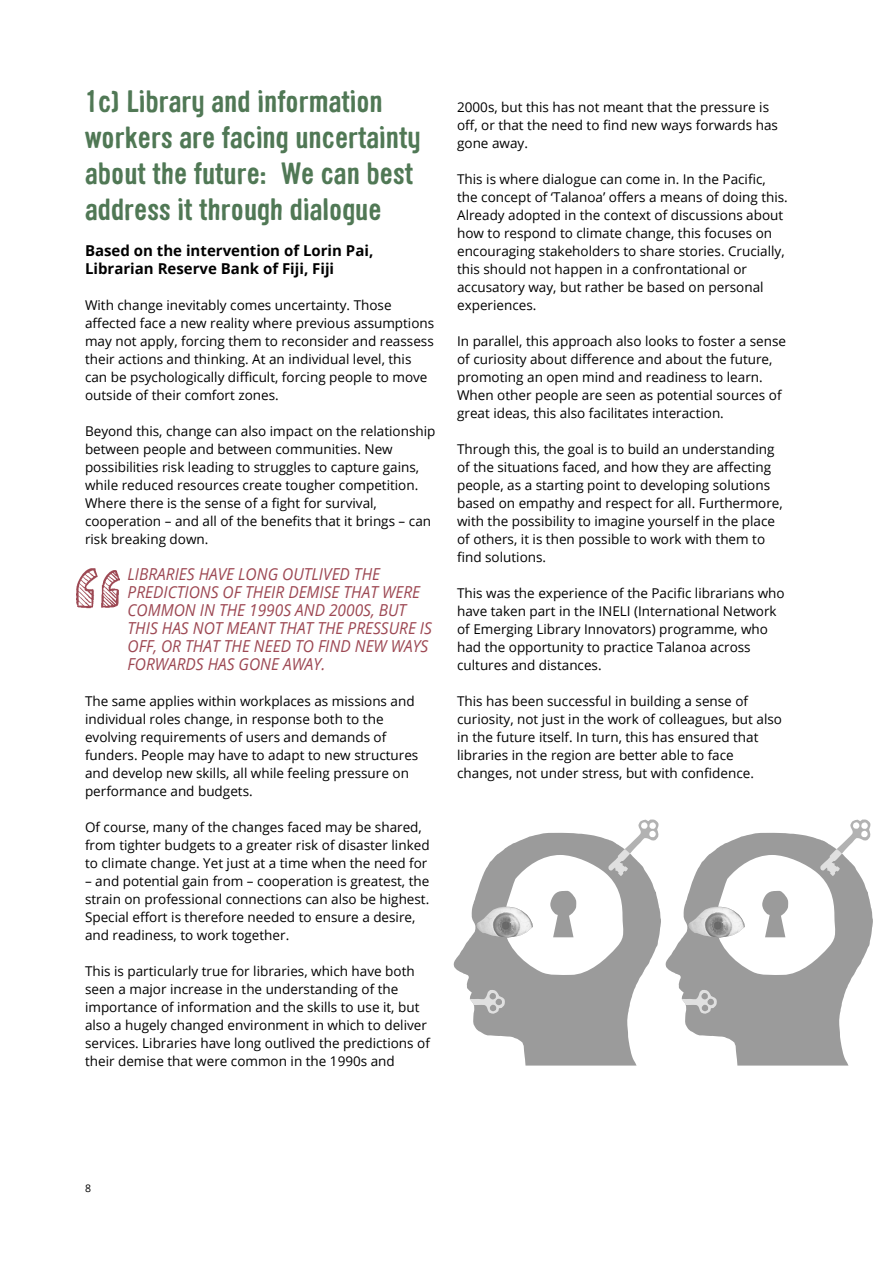
<style>
.page{position:relative;width:893px;height:1263px;background:#fff}
.page>*{position:absolute;margin:0;border:0;box-sizing:border-box;transform-origin:0 0}
.t1{font:700 30px/36px "Sini";color:#507855}
.t2{font:italic 16.5px/18px "Open Sans";color:#9d4853;scale:.94 1}
.t3{font:700 15px/18px "Open Sans";color:#000}
.t4{font:13.5px/18px "Open Sans";color:#000}
.t5{font:10.5px "Open Sans";color:#000}
</style>
<div class="page">
<svg style="left:453px;top:819px;width:420px;height:247px"></svg>
<img style="left:77px;top:568px;width:42px;height:41px">
<h1 class="t1" style="left:85px;top:83px;width:337px">1c) Library and information workers are facing uncertainty about the future: We can best address it through dialogue</h1>
<p class="t3" style="left:85px;top:241px;width:290px">Based on the intervention of Lorin Pai,<br>Librarian Reserve Bank of Fiji, Fiji</p>
<p class="t4" style="left:85px;top:296px;width:351px">With change inevitably comes uncertainty. Those affected face a new reality where previous assumptions may not apply, forcing them to reconsider and reassess their actions and thinking. At an individual level, this can be psychologically difficult, forcing people to move outside of their comfort zones.</p>
<p class="t4" style="left:85px;top:422px;width:352px">Beyond this, change can also impact on the relationship between people and between communities. New possibilities risk leading to struggles to capture gains, while reduced resources create tougher competition.<br>Where there is the sense of a fight for survival, cooperation – and all of the benefits that it brings – can risk breaking down.</p>
<p class="t2" style="left:128px;top:565px;width:325px">LIBRARIES HAVE LONG OUTLIVED THE PREDICTIONS OF THEIR DEMISE THAT WERE COMMON IN THE 1990S AND 2000S, BUT THIS HAS NOT MEANT THAT THE PRESSURE IS OFF, OR THAT THE NEED TO FIND NEW WAYS FORWARDS HAS GONE AWAY.</p>
<p class="t4" style="left:85px;top:692px;width:335px">The same applies within workplaces as missions and individual roles change, in response both to the evolving requirements of users and demands of funders. People may have to adapt to new structures and develop new skills, all while feeling pressure on performance and budgets.</p>
<p class="t4" style="left:85px;top:818px;width:346px">Of course, many of the changes faced may be shared, from tighter budgets to a greater risk of disaster linked to climate change. Yet just at a time when the need for</p>
<p class="t4" style="left:85px;top:872px;width:346px">– and potential gain from – cooperation is greatest, the strain on professional connections can also be highest.<br>Special effort is therefore needed to ensure a desire, and readiness, to work together.</p>
<p class="t4" style="left:85px;top:962px;width:346px">This is particularly true for libraries, which have both seen a major increase in the understanding of the importance of information and the skills to use it, but also a hugely changed environment in which to deliver services. Libraries have long outlived the predictions of their demise that were common in the 1990s and</p>
<p class="t4" style="left:457px;top:98px;width:322px">2000s, but this has not meant that the pressure is off, or that the need to find new ways forwards has gone away.</p>
<p class="t4" style="left:457px;top:170px;width:332px">This is where dialogue can come in. In the Pacific, the concept of ‘Talanoa’ offers a means of doing this.<br>Already adopted in the context of discussions about how to respond to climate change, this focuses on encouraging stakeholders to share stories. Crucially, this should not happen in a confrontational or accusatory way, but rather be based on personal experiences.</p>
<p class="t4" style="left:457px;top:332px;width:330px">In parallel, this approach also looks to foster a sense of curiosity about difference and about the future, promoting an open mind and readiness to learn.<br>When other people are seen as potential sources of great ideas, this also facilitates interaction.</p>
<p class="t4" style="left:457px;top:440px;width:327px">Through this, the goal is to build an understanding of the situations faced, and how they are affecting people, as a starting point to developing solutions based on empathy and respect for all. Furthermore, with the possibility to imagine yourself in the place of others, it is then possible to work with them to find solutions.</p>
<p class="t4" style="left:457px;top:584px;width:329px">This was the experience of the Pacific librarians who have taken part in the INELI (International Network of Emerging Library Innovators) programme, who had the opportunity to practice Talanoa across cultures and distances.</p>
<p class="t4" style="left:457px;top:692px;width:326px">This has been successful in building a sense of curiosity, not just in the work of colleagues, but also in the future itself. In turn, this has ensured that libraries in the region are better able to face changes, not under stress, but with confidence.</p>
<p class="t5" style="left:85px;top:1181px;width:8px">8</p>
</div>
